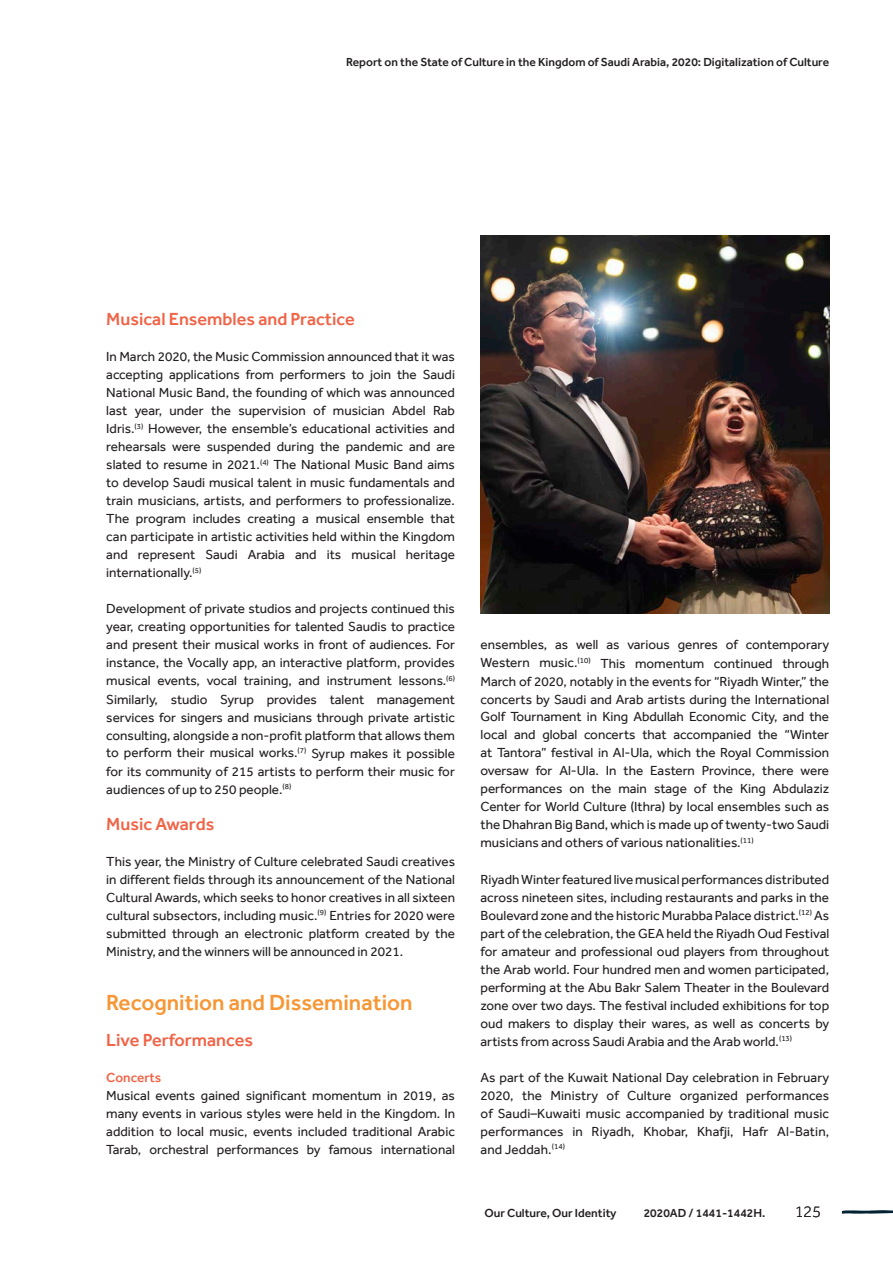
<style>
.page{position:relative;width:893px;height:1263px;background:#fff}
.page>*{position:absolute;margin:0;border:0;box-sizing:border-box;transform-origin:0 0}
.t1{font:500 22.5px "Effra";color:#f79634}
.t2{font:500 18px "Effra";color:#f16346}
.t3{font:300 16.5px "Effra";color:#231f20}
.t4{font:13.5px/18px "Effra";color:#231f20;text-align:justify}
.t5{font:500 13.5px "Effra";color:#f16346}
.t6{font:500 12px "Effra";color:#231f20}
</style>
<div class="page">
<img style="left:480px;top:235px;width:349px;height:378px">
<svg style="left:842px;top:1210px;width:51px;height:3px"></svg>
<p class="t6" style="left:346px;top:55px;width:484px">Report on the State of Culture in the Kingdom of Saudi Arabia, 2020: Digitalization of Culture</p>
<h2 class="t2" style="left:106px;top:309px;width:250px">Musical Ensembles and Practice</h2>
<p class="t4" style="left:106px;top:348px;width:350px">In March 2020, the Music Commission announced that it was accepting applications from performers to join the Saudi National Music Band, the founding of which was announced last year, under the supervision of musician Abdel Rab Idris.<sup>(3)</sup> However, the ensemble’s educational activities and rehearsals were suspended during the pandemic and are slated to resume in 2021.<sup>(4)</sup> The National Music Band aims to develop Saudi musical talent in music fundamentals and train musicians, artists, and performers to professionalize.<br>The program includes creating a musical ensemble that can participate in artistic activities held within the Kingdom and represent Saudi Arabia and its musical heritage internationally.<sup>(5)</sup></p>
<p class="t4" style="left:106px;top:600px;width:350px">Development of private studios and projects continued this year, creating opportunities for talented Saudis to practice and present their musical works in front of audiences. For instance, the Vocally app, an interactive platform, provides musical events, vocal training, and instrument lessons.<sup>(6)<br></sup>Similarly, studio Syrup provides talent management services for singers and musicians through private artistic consulting, alongside a non-profit platform that allows them to perform their musical works.<sup>(7)</sup> Syrup makes it possible for its community of 215 artists to perform their music for audiences of up to 250 people.<sup>(8)</sup></p>
<h2 class="t2" style="left:106px;top:813px;width:109px">Music Awards</h2>
<p class="t4" style="left:106px;top:852px;width:350px">This year, the Ministry of Culture celebrated Saudi creatives in different fields through its announcement of the National Cultural Awards, which seeks to honor creatives in all sixteen cultural subsectors, including music.<sup>(9)</sup> Entries for 2020 were submitted through an electronic platform created by the Ministry, and the winners will be announced in 2021.</p>
<h1 class="t1" style="left:106px;top:988px;width:308px">Recognition and Dissemination</h1>
<h2 class="t2" style="left:106px;top:1029px;width:148px">Live Performances</h2>
<p class="t5" style="left:106px;top:1069px;width:57px">Concerts</p>
<p class="t4" style="left:106px;top:1086px;width:350px">Musical events gained significant momentum in 2019, as many events in various styles were held in the Kingdom. In addition to local music, events included traditional Arabic Tarab, orchestral performances by famous international</p>
<p class="t4" style="left:480px;top:636px;width:350px">ensembles, as well as various genres of contemporary Western music.<sup>(10)</sup> This momentum continued through March of 2020, notably in the events for “Riyadh Winter,” the concerts by Saudi and Arab artists during the International Golf Tournament in King Abdullah Economic City, and the local and global concerts that accompanied the “Winter at Tantora” festival in Al-Ula, which the Royal Commission oversaw for Al-Ula. In the Eastern Province, there were performances on the main stage of the King Abdulaziz Center for World Culture (Ithra) by local ensembles such as the Dhahran Big Band, which is made up of twenty-two Saudi musicians and others of various nationalities.<sup>(11)</sup></p>
<p class="t4" style="left:480px;top:870px;width:350px">Riyadh Winter featured live musical performances distributed across nineteen sites, including restaurants and parks in the Boulevard zone and the historic Murabba Palace district.<sup>(12)</sup> As part of the celebration, the GEA held the Riyadh Oud Festival for amateur and professional oud players from throughout the Arab world. Four hundred men and women participated, performing at the Abu Bakr Salem Theater in the Boulevard zone over two days. The festival included exhibitions for top oud makers to display their wares, as well as concerts by artists from across Saudi Arabia and the Arab world.<sup>(13)</sup></p>
<p class="t4" style="left:480px;top:1068px;width:350px">As part of the Kuwait National Day celebration in February 2020, the Ministry of Culture organized performances of Saudi–Kuwaiti music accompanied by traditional music performances in Riyadh, Khobar, Khafji, Hafr Al-Batin, and Jeddah.<sup>(14)</sup></p>
<p class="t6" style="left:484px;top:1205px;width:134px">Our Culture, Our Identity</p>
<p class="t6" style="left:644px;top:1205px;width:123px">2020AD / 1441-1442H.</p>
<p class="t3" style="left:795px;top:1202px;width:28px">125</p>
</div>
